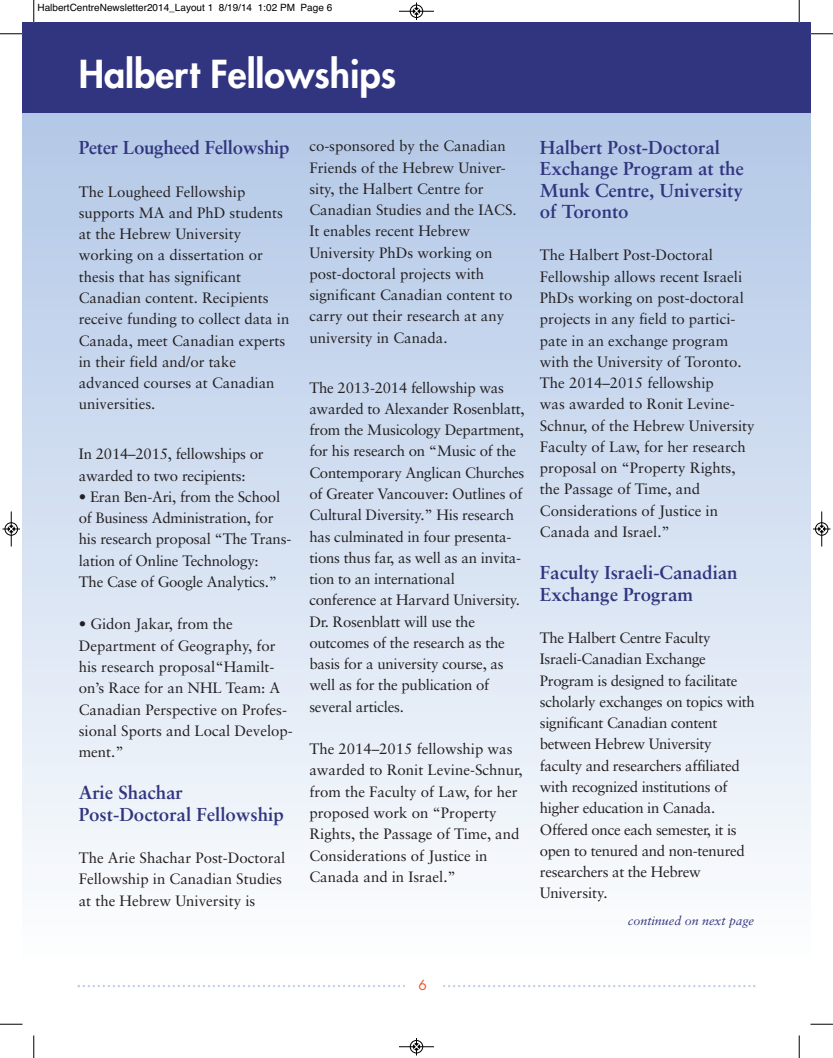
<style>
.page{position:relative;width:833px;height:1058px;background:#fff}
.page>*{position:absolute;margin:0;border:0;box-sizing:border-box;transform-origin:0 0}
.t1{font:800 37.5px "Futura";color:#fff}
.t2{font:700 18.75px/21.2px "Sabon";color:#31357f}
.t3{font:15px/21.2px "Sabon";color:#231f20}
.t4{font:15px/21.2px "Sabon";letter-spacing:-.02em;color:#231f20}
.t5{font:13.75px "Futura";color:#ec562e}
.t6{font:italic 12.5px "Sabon";color:#31357f}
.t7{font:10px "Helvetica";color:#000}
</style>
<div class="page">
<div style="left:22px;top:43px;width:788px;height:916px;background:linear-gradient(to bottom,#abc3e4,#fcfdfe)"></div>
<div style="left:22px;top:22px;width:788px;height:90px;background:#31357f"></div>
<svg style="left:78px;top:984px;width:677px;height:3px"></svg>
<div style="left:404px;top:978px;width:36px;height:25px;background:#fff"></div>
<svg style="left:33px;top:0;width:2px;height:22px"></svg>
<svg style="left:0;top:33px;width:22px;height:2px"></svg>
<svg style="left:798px;top:0;width:2px;height:22px"></svg>
<svg style="left:810px;top:33px;width:22px;height:2px"></svg>
<svg style="left:33px;top:1035px;width:2px;height:23px"></svg>
<svg style="left:0;top:1023px;width:22px;height:2px"></svg>
<svg style="left:798px;top:1035px;width:2px;height:23px"></svg>
<svg style="left:810px;top:1023px;width:22px;height:2px"></svg>
<hr style="left:399px;top:11px;width:35px;height:1px;background:#000">
<div style="left:410px;top:5px;width:13px;height:13px;border:1px solid #000;border-radius:50%"></div>
<svg style="left:413px;top:2px;width:6px;height:18px"></svg>
<hr style="left:399px;top:1046px;width:35px;height:1px;background:#000">
<div style="left:410px;top:1040px;width:13px;height:13px;border:1px solid #000;border-radius:50%"></div>
<svg style="left:413px;top:1038px;width:6px;height:17px"></svg>
<hr style="left:11px;top:511px;width:1px;height:35px;background:#000">
<div style="left:5px;top:522px;width:13px;height:13px;border:1px solid #000;border-radius:50%"></div>
<svg style="left:2px;top:526px;width:18px;height:6px"></svg>
<hr style="left:821px;top:511px;width:1px;height:35px;background:#000">
<div style="left:815px;top:522px;width:13px;height:13px;border:1px solid #000;border-radius:50%"></div>
<svg style="left:813px;top:526px;width:17px;height:6px"></svg>
<p class="t7" style="left:38px;top:2px;width:296px">HalbertCentreNewsletter2014_Layout 1 8/19/14 1:02 PM Page 6</p>
<h1 class="t1" style="left:79px;top:56px;width:319px">Halbert Fellowships</h1>
<p class="t2" style="left:79px;top:138px;width:212px">Peter Lougheed Fellowship</p>
<p class="t3" style="left:79px;top:182px;width:212px">The Lougheed Fellowship supports MA and PhD students at the Hebrew University working on a dissertation or thesis that has significant<br>Canadian content. Recipients receive funding to collect data in<br>Canada, meet Canadian experts in their field and/or take advanced courses at Canadian universities.</p>
<p class="t3" style="left:79px;top:444px;width:186px">In 2014–2015, fellowships or awarded to two recipients:</p>
<p class="t3" style="left:79px;top:487px;width:214px">• Eran Ben-Ari, from the School of Business Administration, for his research proposal “The Trans&shy;lation of Online Technology:<br>The Case of Google Analytics.”</p>
<p class="t3" style="left:79px;top:614px;width:215px">• Gidon Jakar, from the<br>Department of Geography, for his research proposal “Hamilt&shy;on’s Race for an NHL Team: A<br>Canadian Perspective on Profes&shy;sional Sports and Local Develop&shy;ment.”</p>
<p class="t2" style="left:79px;top:783px;width:206px">Arie Shachar<br>Post-Doctoral Fellowship</p>
<p class="t3" style="left:79px;top:848px;width:208px">The Arie Shachar Post-Doctoral<br>Fellowship in Canadian Studies at the Hebrew University is</p>
<p class="t3" style="left:309px;top:137px;width:209px">co-sponsored by the Canadian<br>Friends of the Hebrew Univer&shy;sity, the Halbert Centre for<br>Canadian Studies and the IACS.<br>It enables recent Hebrew<br>University PhDs working on post-doctoral projects with significant Canadian content to carry out their research at any university in Canada.</p>
<p class="t3" style="left:309px;top:378px;width:217px">The 2013-2014 fellowship was awarded to Alexander Rosenblatt, from the Musicology Department, for his research on “Music of the<br>Contemporary Anglican Churches of Greater Vancouver: Outlines of<br>Cultural Diversity.” His research has culminated in four presenta&shy;tions thus far, as well as an invita&shy;tion to an international conference at Harvard University.<br>Dr. Rosenblatt will use the outcomes of the research as the basis for a university course, as well as for the publication of several articles.</p>
<p class="t3" style="left:309px;top:739px;width:215px">The 2014–2015 fellowship was awarded to Ronit Levine-Schnur, from the Faculty of Law, for her proposed work on “Property<br>Rights, the Passage of Time, and<br>Considerations of Justice in<br>Canada and in Israel.”</p>
<p class="t2" style="left:540px;top:138px;width:205px">Halbert Post-Doctoral<br>Exchange Program at the<br>Munk Centre, University of Toronto</p>
<p class="t3" style="left:540px;top:246px;width:216px">The Halbert Post-Doctoral<br>Fellowship allows recent Israeli<br>PhDs working on post-doctoral projects in any field to partici&shy;pate in an exchange program with the University of Toronto.<br>The 2014–2015 fellowship<br>was awarded to Ronit Levine-<br>Schnur, of the Hebrew University<br>Faculty of Law, for her research proposal on “Property Rights, the Passage of Time, and<br>Considerations of Justice in<br>Canada and Israel.”</p>
<p class="t2" style="left:540px;top:563px;width:199px">Faculty Israeli-Canadian<br>Exchange Program</p>
<p class="t4" style="left:540px;top:628px;width:216px">The Halbert Centre Faculty<br>Israeli-Canadian Exchange<br>Program is designed to facilitate scholarly exchanges on topics with significant Canadian content between Hebrew University faculty and researchers affiliated with recognized institutions of higher education in Canada.<br>Offered once each semester, it is open to tenured and non-tenured researchers at the Hebrew<br>University.</p>
<p class="t6" style="left:628px;top:915px;width:128px">continued on next page</p>
<p class="t5" style="left:418px;top:978px;width:10px">6</p>
</div>
